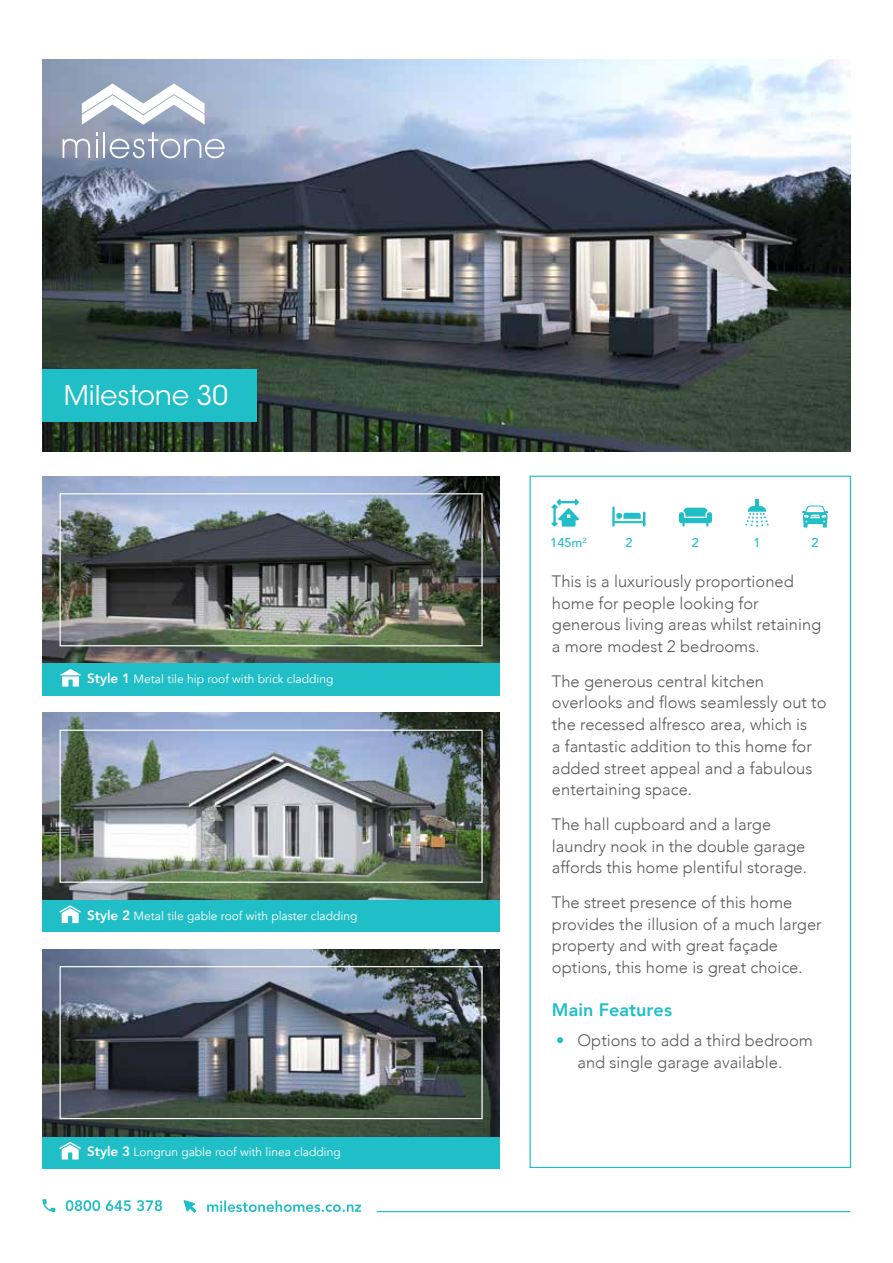
<style>
.page{position:relative;width:893px;height:1263px;background:#fff}
.page>*{position:absolute;margin:0;border:0;box-sizing:border-box;transform-origin:0 0}
.t1{font:27px "ITC Avant Garde Std";color:#fff}
.t2{font:800 18px "Avenir";letter-spacing:.005em;color:#20bec6}
.t3{font:300 16.5px/21.8px "Avenir";color:#58595b}
.t4{font:500 12.75px "Avenir";color:#20bec6}
.t5{font:12px "Avenir";color:#fff}
.s1{font-weight:800;font-size:13.5px}
.s2{color:#20bec6}
</style>
<div class="page">
<svg style="left:66px;top:1200px;width:96px;height:11px"></svg>
<svg style="left:43px;top:1199px;width:12px;height:13px"></svg>
<svg style="left:207px;top:1200px;width:154px;height:12px"></svg>
<svg style="left:184px;top:1200px;width:12px;height:13px"></svg>
<div style="left:373px;top:1206px;width:488px;height:17px;background:#000;opacity:.1"></div>
<hr style="left:377px;top:1211px;width:473px;height:1px;background:#20bec6">
<div style="left:43px;top:1136px;width:457px;height:32px;background:#20bec6"></div>
<img style="left:43px;top:59px;width:807px;height:392px">
<svg style="left:551px;top:499px;width:28px;height:28px"></svg>
<svg style="left:612px;top:506px;width:33px;height:21px"></svg>
<svg style="left:679px;top:508px;width:33px;height:19px"></svg>
<svg style="left:745px;top:499px;width:24px;height:28px"></svg>
<svg style="left:802px;top:505px;width:26px;height:23px"></svg>
<img style="left:43px;top:476px;width:457px;height:187px">
<div style="left:43px;top:663px;width:457px;height:32px;background:#20bec6"></div>
<svg style="left:60px;top:669px;width:21px;height:18px"></svg>
<div style="left:55px;top:488px;width:438px;height:169px;background:#000;opacity:.1"></div>
<div style="left:60px;top:493px;width:423px;height:153px;border:1px solid #fff"></div>
<div style="left:43px;top:900px;width:457px;height:32px;background:#20bec6"></div>
<svg style="left:59px;top:905px;width:22px;height:18px"></svg>
<svg style="left:59px;top:1142px;width:22px;height:17px"></svg>
<img style="left:43px;top:713px;width:457px;height:187px">
<div style="left:55px;top:725px;width:438px;height:168px;background:#000;opacity:.1"></div>
<div style="left:60px;top:730px;width:423px;height:153px;border:1px solid #fff"></div>
<img style="left:43px;top:949px;width:457px;height:187px">
<div style="left:55px;top:961px;width:438px;height:169px;background:#000;opacity:.1"></div>
<div style="left:60px;top:966px;width:423px;height:153px;border:1px solid #fff"></div>
<div style="left:43px;top:369px;width:214px;height:53px;background:#20bec6"></div>
<svg style="left:82px;top:83px;width:123px;height:42px"></svg>
<svg style="left:63px;top:139px;width:27px;height:19px"></svg>
<svg style="left:96px;top:132px;width:2px;height:26px"></svg>
<svg style="left:104px;top:132px;width:121px;height:26px"></svg>
<h1 class="t1" style="left:64px;top:379px;width:166px">Milestone 30</h1>
<p class="t5" style="left:87px;top:672px;width:248px"><span class="s1">Style 1</span> Metal tile hip roof with brick cladding</p>
<p class="t5" style="left:87px;top:908px;width:272px"><span class="s1">Style 2</span> Metal tile gable roof with plaster cladding</p>
<p class="t5" style="left:87px;top:1145px;width:255px"><span class="s1">Style 3</span> Longrun gable roof with linea cladding</p>
<p class="t4" style="left:550px;top:531px;width:38px">145m<sup>2</sup></p>
<p class="t4" style="left:625px;top:531px;width:9px">2</p>
<p class="t4" style="left:692px;top:531px;width:9px">2</p>
<p class="t4" style="left:753px;top:531px;width:9px">1</p>
<p class="t4" style="left:812px;top:531px;width:9px">2</p>
<p class="t3" style="left:552px;top:570px;width:271px">This is a luxuriously proportioned home for people looking for generous living areas whilst retaining a more modest 2 bedrooms.</p>
<p class="t3" style="left:552px;top:670px;width:276px">The generous central kitchen overlooks and flows seamlessly out to the recessed alfresco area, which is<br>a fantastic addition to this home for added street appeal and a fabulous entertaining space.</p>
<p class="t3" style="left:552px;top:813px;width:256px">The hall cupboard and a large laundry nook in the double garage affords this home plentiful storage.</p>
<p class="t3" style="left:552px;top:891px;width:271px">The street presence of this home provides the illusion of a much larger property and with great façade options, this home is great choice.</p>
<p class="t2" style="left:552px;top:996px;width:122px">Main Features</p>
<p class="t3" style="left:556px;top:1030px;width:258px;text-align:center"><span class="s2">•</span> Options to add a third bedroom and single garage available.</p>
</div>
